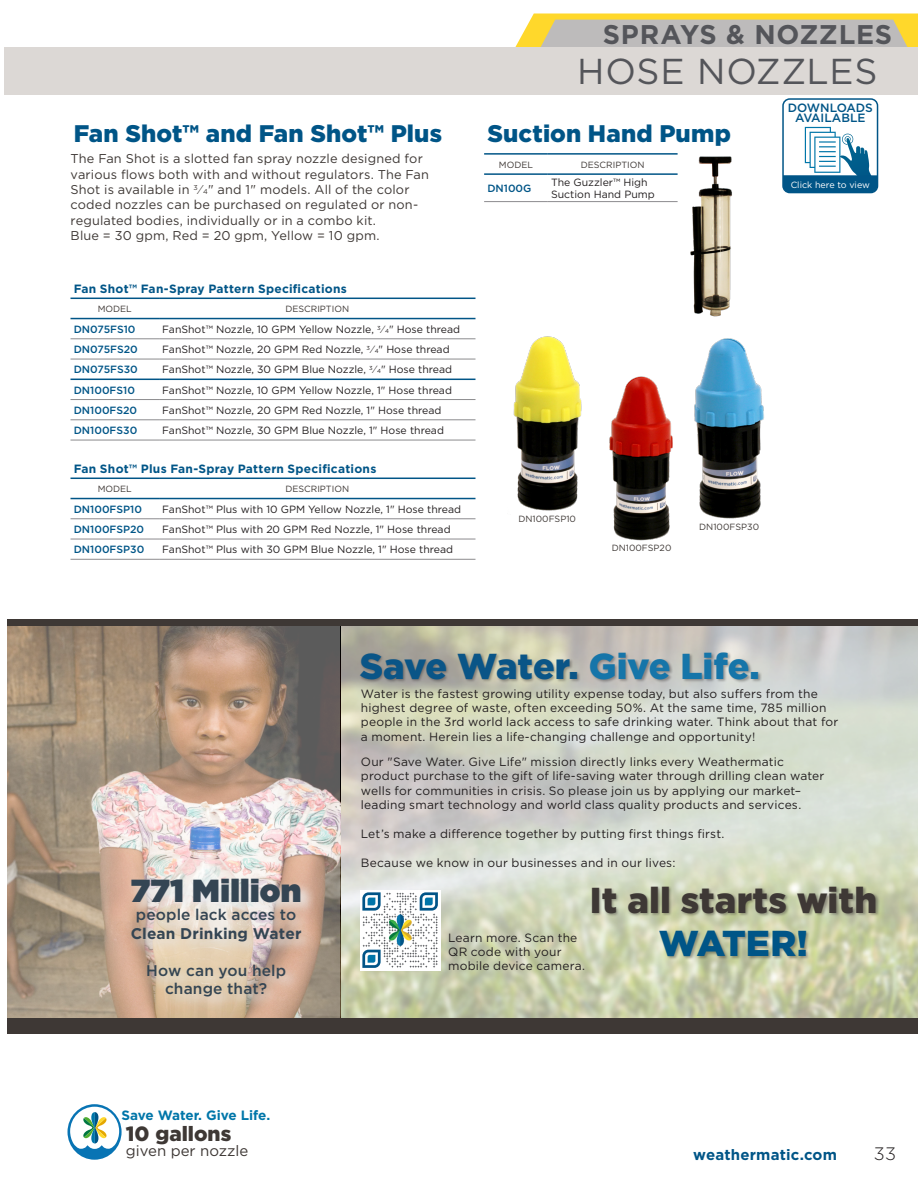
<style>
.page{position:relative;width:918px;height:1188px;background:#fff}
.page>*{position:absolute;margin:0;border:0;box-sizing:border-box;transform-origin:0 0}
.t1{font:900 36px/43.2px "Gotham";letter-spacing:.005em;color:#3e3835;text-align:center}
.t2{font:900 36px "Gotham";letter-spacing:-.005em;color:#0a5587}
.Hose_Nozzles{font:36px "Gotham";letter-spacing:.02em;color:#54555a}
.t3{font:900 31.95px "Gotham";letter-spacing:.01em;color:#344553}
.t4{font:700 27px "Gotham";letter-spacing:.025em;color:#54555a}
.t5{font:900 24px "Gotham";letter-spacing:.01em;color:#005587}
.t6{font:900 20.7px "Gotham";color:#3e3835}
.t7{font:300 18px "Gotham";color:#231f20}
.t8{font:500 15.45px "Gotham";letter-spacing:.005em;color:#344553}
.t9{font:700 15.45px "Gotham";letter-spacing:.01em;color:#344553}
.t10{font:700 15px "Gotham";letter-spacing:.01em;color:#005587}
.t11{font:15px "Gotham";color:#3e3835}
.t12{font:700 13.5px "Gotham";letter-spacing:-.005em;color:#0076a9}
.t13{font:12.75px/15.3px "Gotham";letter-spacing:.015em;color:#3e3835}
.t14{font:12px/14.4px "Gotham";letter-spacing:.015em;color:#231f20}
.t15{font:700 12px "Gotham";letter-spacing:.02em;color:#005587}
.t16{font:500 12px/10.5px "Gotham";color:#005587;text-align:center}
.t17{font:10.5px/12.6px "Gotham";color:#231f20}
.t18{font:500 10.5px "Gotham";color:#005587}
.t19{font:9px "Gotham";color:#3e3835}
.t20{font:9px "Gotham";color:#fff}
.s1{font-size:7.05px}
.s2{font-size:5.7px}
.s3{color:#1675a9}
.s4{color:#005587}
</style>
<div class="page">
<svg style="left:492px;top:14px;width:426px;height:34px"></svg>
<svg style="left:68px;top:1104px;width:54px;height:56px"></svg>
<div style="left:4px;top:48px;width:914px;height:47px;background:#dcd8d5"></div>
<hr style="left:70px;top:298px;width:89px;height:1px;background:#005587">
<hr style="left:159px;top:298px;width:317px;height:1px;background:#005587">
<hr style="left:70px;top:318px;width:89px;height:1px;background:#005587">
<hr style="left:70px;top:379px;width:89px;height:1px;background:#005587">
<hr style="left:159px;top:318px;width:317px;height:1px;background:#005587">
<hr style="left:159px;top:379px;width:317px;height:1px;background:#005587">
<hr style="left:70px;top:339px;width:89px;height:1px;background:#8c8b8e">
<hr style="left:159px;top:339px;width:317px;height:1px;background:#8c8b8e">
<hr style="left:70px;top:359px;width:89px;height:1px;background:#8c8b8e">
<hr style="left:159px;top:359px;width:317px;height:1px;background:#8c8b8e">
<hr style="left:70px;top:399px;width:89px;height:1px;background:#8c8b8e">
<hr style="left:159px;top:399px;width:317px;height:1px;background:#8c8b8e">
<hr style="left:70px;top:420px;width:89px;height:1px;background:#8c8b8e">
<hr style="left:159px;top:420px;width:317px;height:1px;background:#8c8b8e">
<hr style="left:70px;top:440px;width:89px;height:1px;background:#8c8b8e">
<hr style="left:159px;top:440px;width:317px;height:1px;background:#8c8b8e">
<hr style="left:70px;top:478px;width:89px;height:1px;background:#005587">
<hr style="left:159px;top:478px;width:317px;height:1px;background:#005587">
<hr style="left:70px;top:498px;width:89px;height:1px;background:#005587">
<hr style="left:159px;top:498px;width:317px;height:1px;background:#005587">
<hr style="left:70px;top:519px;width:89px;height:1px;background:#8c8b8e">
<hr style="left:159px;top:519px;width:317px;height:1px;background:#8c8b8e">
<hr style="left:70px;top:539px;width:89px;height:1px;background:#8c8b8e">
<hr style="left:159px;top:539px;width:317px;height:1px;background:#8c8b8e">
<hr style="left:70px;top:559px;width:89px;height:1px;background:#8c8b8e">
<hr style="left:159px;top:559px;width:317px;height:1px;background:#8c8b8e">
<hr style="left:484px;top:201px;width:64px;height:1px;background:#8c8b8e">
<hr style="left:548px;top:201px;width:130px;height:1px;background:#8c8b8e">
<hr style="left:484px;top:153px;width:64px;height:2px;background:#005587">
<hr style="left:548px;top:153px;width:130px;height:2px;background:#005587">
<hr style="left:484px;top:173px;width:64px;height:2px;background:#005587">
<hr style="left:548px;top:173px;width:130px;height:2px;background:#005587">
<img style="left:690px;top:156px;width:42px;height:161px">
<svg style="left:340px;top:625px;width:578px;height:394px"></svg>
<svg style="left:8px;top:625px;width:332px;height:393px"></svg>
<div style="left:8px;top:1019px;width:910px;height:15px;background:#3e3835"></div>
<div style="left:592px;top:886px;width:288px;height:74px;background:#231f20;opacity:.37"></div>
<svg style="left:128px;top:875px;width:188px;height:137px"></svg>
<div style="left:360px;top:651px;width:402px;height:33px;background:#231f20;opacity:.37"></div>
<div style="left:8px;top:619px;width:910px;height:6px;background:#3e3835"></div>
<div style="left:360px;top:890px;width:81px;height:80px;background:#fff"></div>
<svg style="left:362px;top:892px;width:76px;height:76px"></svg>
<img style="left:389px;top:915px;width:22px;height:30px">
<img style="left:694px;top:338px;width:70px;height:181px">
<img style="left:609px;top:376px;width:64px;height:165px">
<img style="left:513px;top:336px;width:69px;height:175px">
<div style="left:782px;top:98px;width:96px;height:95px;border:2px solid #005587;border-radius:7px"></div>
<svg style="left:783px;top:127px;width:95px;height:66px"></svg>
<h3 class="t4" style="left:603px;top:17px;width:291px">SPRAYS &amp; NOZZLES</h3>
<p class="Hose_Nozzles" style="left:577px;top:48px;width:302px">HOSE NOZZLES</p>
<p class="t5" style="left:74px;top:117px;width:370px">Fan Shot™ and Fan Shot™ Plus</p>
<p class="t13" style="left:70px;top:151px;width:360px">The Fan Shot is a slotted fan spray nozzle designed for various flows both with and without regulators. The Fan Shot is available in <sup>3</sup>⁄<span class="s1">4</span>" and 1" models. All of the color coded nozzles can be purchased on regulated or non&shy;regulated bodies, individually or in a combo kit.<br>Blue = 30 gpm, Red = 20 gpm, Yellow = 10 gpm.</p>
<p class="t15" style="left:74px;top:281px;width:275px">Fan Shot™ Fan-Spray Pattern Specifications</p>
<p class="t19" style="left:98px;top:303px;width:36px">MODEL</p>
<p class="t19" style="left:285px;top:303px;width:65px">DESCRIPTION</p>
<p class="t18" style="left:74px;top:322px;width:63px">DN075FS10</p>
<p class="t17" style="left:162px;top:323px;width:299px">FanShot™ Nozzle, 10 GPM Yellow Nozzle, <sup>3</sup>⁄<span class="s2">4</span>" Hose thread</p>
<p class="t18" style="left:74px;top:343px;width:66px">DN075FS20</p>
<p class="t17" style="left:162px;top:343px;width:289px">FanShot™ Nozzle, 20 GPM Red Nozzle, <sup>3</sup>⁄<span class="s2">4</span>" Hose thread</p>
<p class="t18" style="left:74px;top:363px;width:66px">DN075FS30</p>
<p class="t17" style="left:162px;top:363px;width:291px">FanShot™ Nozzle, 30 GPM Blue Nozzle, <sup>3</sup>⁄<span class="s2">4</span>" Hose thread</p>
<p class="t18" style="left:74px;top:383px;width:63px">DN100FS10</p>
<p class="t17" style="left:162px;top:383px;width:291px">FanShot™ Nozzle, 10 GPM Yellow Nozzle, 1" Hose thread</p>
<p class="t18" style="left:74px;top:403px;width:65px">DN100FS20</p>
<p class="t17" style="left:162px;top:404px;width:281px">FanShot™ Nozzle, 20 GPM Red Nozzle, 1" Hose thread</p>
<p class="t18" style="left:74px;top:424px;width:65px">DN100FS30</p>
<p class="t17" style="left:162px;top:424px;width:283px">FanShot™ Nozzle, 30 GPM Blue Nozzle, 1" Hose thread</p>
<p class="t15" style="left:74px;top:461px;width:304px">Fan Shot™ Plus Fan-Spray Pattern Specifications</p>
<p class="t19" style="left:98px;top:483px;width:36px">MODEL</p>
<p class="t19" style="left:285px;top:483px;width:65px">DESCRIPTION</p>
<p class="t18" style="left:74px;top:502px;width:70px">DN100FSP10</p>
<p class="t17" style="left:162px;top:503px;width:300px">FanShot™ Plus with 10 GPM Yellow Nozzle, 1" Hose thread</p>
<p class="t18" style="left:74px;top:523px;width:72px">DN100FSP20</p>
<p class="t17" style="left:162px;top:523px;width:290px">FanShot™ Plus with 20 GPM Red Nozzle, 1" Hose thread</p>
<p class="t18" style="left:74px;top:543px;width:72px">DN100FSP30</p>
<p class="t17" style="left:162px;top:543px;width:292px">FanShot™ Plus with 30 GPM Blue Nozzle, 1" Hose thread</p>
<p class="t5" style="left:487px;top:117px;width:245px">Suction Hand Pump</p>
<p class="t19" style="left:499px;top:159px;width:36px">MODEL</p>
<p class="t19" style="left:581px;top:159px;width:65px">DESCRIPTION</p>
<p class="t18" style="left:487px;top:181px;width:46px">DN100G</p>
<p class="t17" style="left:551px;top:176px;width:105px">The Guzzler™ High<br>Suction Hand Pump</p>
<p class="t19" style="left:518px;top:513px;width:59px">DN100FSP10</p>
<p class="t19" style="left:612px;top:542px;width:61px">DN100FSP20</p>
<p class="t19" style="left:699px;top:521px;width:61px">DN100FSP30</p>
<p class="t16" style="left:788px;top:102px;width:87px">DOWNLOADS<br>AVAILABLE</p>
<p class="t20" style="left:791px;top:179px;width:81px">Click here to view</p>
<p class="t2" style="left:360px;top:641px;width:402px">Save Water. <span class="s3">Give Life.</span></p>
<p class="t14" style="left:361px;top:686px;width:479px">Water is the fastest growing utility expense today, but also suffers from the highest degree of waste, often exceeding 50%. At the same time, 785 million people in the 3rd world lack access to safe drinking water. Think about that for a moment. Herein lies a life-changing challenge and opportunity!</p>
<p class="t3" style="left:131px;top:867px;width:172px">771 Million</p>
<p class="t8" style="left:136px;top:905px;width:162px">people lack acces to</p>
<p class="t9" style="left:131px;top:923px;width:172px">Clean Drinking Water</p>
<p class="t8" style="left:146px;top:960px;width:141px">How can you help</p>
<p class="t8" style="left:165px;top:979px;width:104px">change that?</p>
<p class="t12" style="left:122px;top:1107px;width:150px">Save Water. Give Life.</p>
<p class="t6" style="left:126px;top:1119px;width:107px">10 gallons</p>
<p class="t11" style="left:126px;top:1141px;width:124px">given per nozzle</p>
<p class="t14" style="left:361px;top:754px;width:425px">Our "Save Water. Give Life" mission directly links every Weathermatic</p>
<p class="t14" style="left:361px;top:768px;width:465px">product purchase to the gift of life-saving water through drilling clean water wells for communities in crisis. So please join us by applying our market– leading smart technology and world class quality products and services.</p>
<p class="t14" style="left:361px;top:826px;width:365px">Let’s make a difference together by putting first things first.</p>
<p class="t14" style="left:361px;top:855px;width:316px">Because we know in our businesses and in our lives:</p>
<p class="t14" style="left:448px;top:930px;width:138px">Learn more. Scan the<br>QR code with your mobile device camera.</p>
<p class="t1" style="left:590px;top:878px;width:289px">It all starts with<br><span class="s4">WATER!</span></p>
<p class="t10" style="left:693px;top:1144px;width:145px">weathermatic.com</p>
<h3 class="t7" style="left:874px;top:1142px;width:24px">33</h3>
</div>
